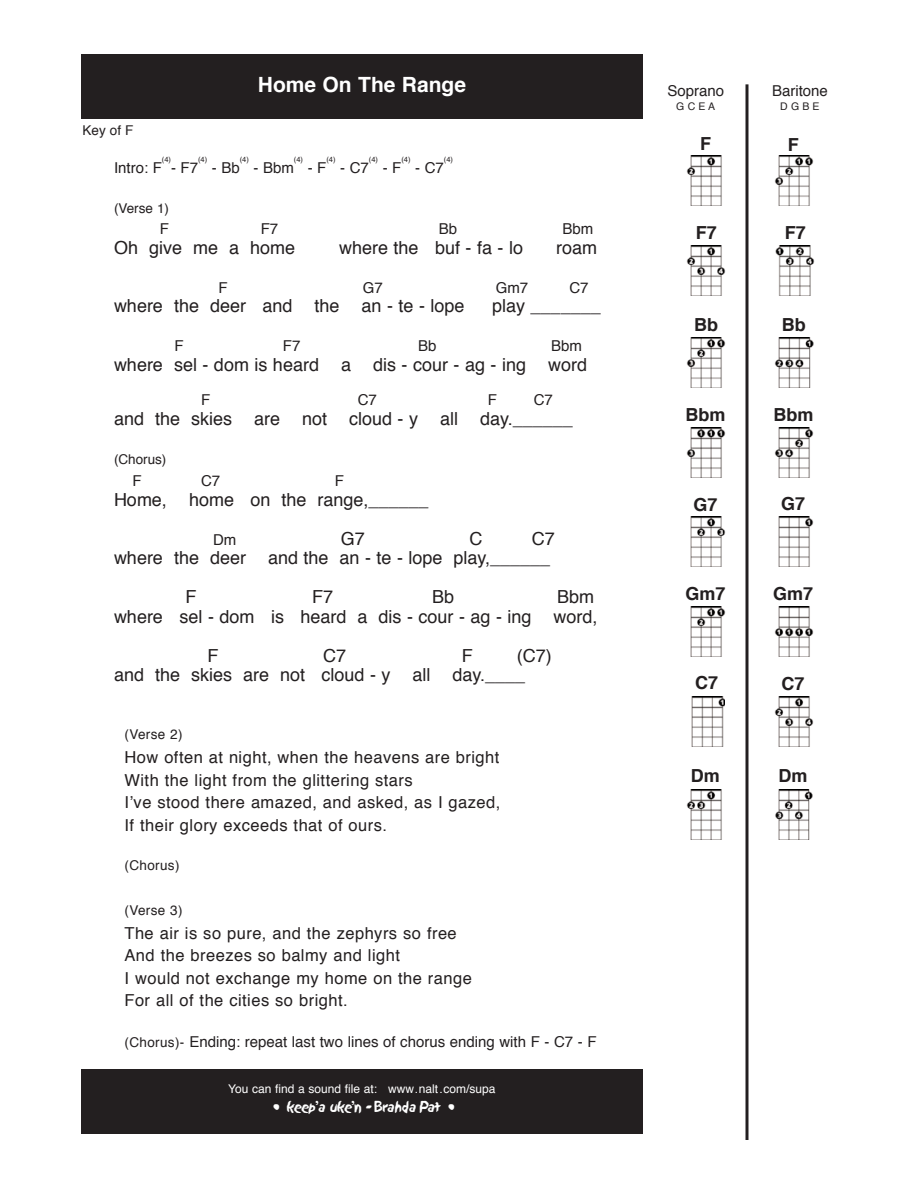
<style>
.page{position:relative;width:918px;height:1188px;background:#fff}
.page>*{position:absolute;margin:0;border:0;box-sizing:border-box;transform-origin:0 0}
.t1{font:700 21px "Helvetica";color:#fff}
.t2{font:18px/19.5px "Helvetica";color:#231f20;text-align:right}
.t3{font:700 18px "Helvetica";color:#231f20}
.t4{font:16.5px/22.5px "Helvetica";letter-spacing:.03em;color:#231f20}
.t5{font:15px "Helvetica";color:#231f20}
.t6{font:13.5px "Helvetica";color:#231f20}
.t7{font:13.5px "Sand";letter-spacing:-.135em;color:#fff}
.t8{font:12px "Helvetica";color:#fff}
.t9{font:10.5px "Helvetica";color:#231f20}
.t10{font:7.5px "Helvetica";color:#231f20}
.s1{font-size:13.5px}
</style>
<div class="page">
<hr style="left:746px;top:84px;width:2px;height:1056px;background:#231f20">
<div style="left:81px;top:54px;width:562px;height:64px;background:#231f20"></div>
<div style="left:81px;top:1070px;width:562px;height:64px;background:#231f20"></div>
<img style="left:687px;top:156px;width:35px;height:50px">
<img style="left:775px;top:156px;width:38px;height:50px">
<svg style="left:690px;top:656px;width:32px;height:1px"></svg>
<img style="left:690px;top:606px;width:35px;height:50px">
<svg style="left:774px;top:632px;width:36px;height:25px"></svg>
<img style="left:775px;top:606px;width:38px;height:50px">
<img style="left:690px;top:517px;width:35px;height:50px">
<img style="left:778px;top:517px;width:35px;height:50px">
<svg style="left:686px;top:452px;width:36px;height:26px"></svg>
<img style="left:687px;top:427px;width:38px;height:50px">
<svg style="left:778px;top:477px;width:32px;height:1px"></svg>
<img style="left:774px;top:427px;width:39px;height:50px">
<img style="left:687px;top:338px;width:39px;height:50px">
<img style="left:775px;top:338px;width:39px;height:50px">
<img style="left:687px;top:246px;width:39px;height:50px">
<img style="left:776px;top:246px;width:38px;height:50px">
<img style="left:691px;top:697px;width:34px;height:50px">
<img style="left:775px;top:697px;width:38px;height:50px">
<img style="left:687px;top:789px;width:35px;height:50px">
<svg style="left:778px;top:839px;width:32px;height:1px"></svg>
<img style="left:775px;top:789px;width:38px;height:50px">
<p class="t6" style="left:82px;top:125px;width:53px">Key of F</p>
<p class="t1" style="left:258px;top:76px;width:210px">Home On The Range</p>
<p class="t10" style="left:162px;top:157px;width:11px">(4)</p>
<p class="t10" style="left:198px;top:157px;width:11px">(4)</p>
<p class="t10" style="left:240px;top:157px;width:11px">(4)</p>
<p class="t10" style="left:294px;top:157px;width:11px">(4)</p>
<p class="t10" style="left:326px;top:157px;width:11px">(4)</p>
<p class="t10" style="left:369px;top:157px;width:11px">(4)</p>
<p class="t10" style="left:401px;top:157px;width:11px">(4)</p>
<p class="t10" style="left:444px;top:157px;width:11px">(4)</p>
<p class="t5" style="left:340px;top:161px;width:30px">- C7</p>
<p class="t5" style="left:415px;top:161px;width:30px">- C7</p>
<p class="t5" style="left:212px;top:161px;width:29px">- Bb</p>
<p class="t5" style="left:254px;top:161px;width:42px">- Bbm</p>
<p class="t5" style="left:114px;top:161px;width:49px">Intro: F</p>
<p class="t5" style="left:171px;top:161px;width:29px">- F7</p>
<p class="t5" style="left:308px;top:161px;width:20px">- F</p>
<p class="t5" style="left:383px;top:161px;width:20px">- F</p>
<p class="t6" style="left:114px;top:203px;width:57px">(Verse 1)</p>
<p class="t5" style="left:160px;top:223px;width:11px">F</p>
<p class="t5" style="left:261px;top:223px;width:19px">F7</p>
<p class="t5" style="left:439px;top:223px;width:20px">Bb</p>
<p class="t5" style="left:563px;top:223px;width:32px">Bbm</p>
<p class="t2" style="left:114px;top:239px;width:183px">Oh give me a home</p>
<p class="t2" style="left:339px;top:239px;width:186px">where the buf - fa - lo</p>
<p class="t2" style="left:556px;top:239px;width:42px">roam</p>
<p class="t5" style="left:219px;top:281px;width:11px">F</p>
<p class="t5" style="left:363px;top:281px;width:22px">G7</p>
<p class="t5" style="left:496px;top:281px;width:34px">Gm7</p>
<p class="t5" style="left:569px;top:281px;width:21px">C7</p>
<p class="t2" style="left:114px;top:298px;width:352px">where the deer and the an - te - lope</p>
<p class="t2" style="left:492px;top:298px;width:110px">play _______</p>
<p class="t5" style="left:175px;top:340px;width:11px">F</p>
<p class="t5" style="left:283px;top:340px;width:19px">F7</p>
<p class="t5" style="left:418px;top:340px;width:20px">Bb</p>
<p class="t5" style="left:551px;top:340px;width:32px">Bbm</p>
<p class="t2" style="left:114px;top:356px;width:475px">where sel - dom is heard a dis - cour - ag - ing word</p>
<p class="t5" style="left:201px;top:394px;width:11px">F</p>
<p class="t5" style="left:358px;top:394px;width:21px">C7</p>
<p class="t5" style="left:488px;top:394px;width:11px">F</p>
<p class="t5" style="left:534px;top:394px;width:21px">C7</p>
<p class="t2" style="left:114px;top:410px;width:460px">and the skies are not cloud - y all day.______</p>
<p class="t6" style="left:114px;top:453px;width:54px">(Chorus)</p>
<p class="t5" style="left:132px;top:475px;width:11px">F</p>
<p class="t5" style="left:201px;top:475px;width:21px">C7</p>
<p class="t5" style="left:335px;top:475px;width:11px">F</p>
<p class="t2" style="left:114px;top:491px;width:316px">Home, home on the range,______</p>
<p class="t5" style="left:213px;top:533px;width:25px">Dm</p>
<p class="t2" style="left:341px;top:530px;width:26px">G7</p>
<p class="t2" style="left:469px;top:530px;width:14px">C</p>
<p class="t2" style="left:114px;top:530px;width:442px">C7<br>where the deer and the an - te - lope play,______</p>
<p class="t2" style="left:186px;top:589px;width:12px">F</p>
<p class="t2" style="left:312px;top:589px;width:23px">F7</p>
<p class="t2" style="left:432px;top:589px;width:24px">Bb</p>
<p class="t2" style="left:114px;top:589px;width:485px">Bbm<br>where sel - dom is heard a dis - cour - ag - ing word,</p>
<p class="t2" style="left:208px;top:647px;width:12px">F</p>
<p class="t2" style="left:323px;top:647px;width:25px">C7</p>
<p class="t2" style="left:462px;top:647px;width:12px">F</p>
<p class="t2" style="left:114px;top:647px;width:439px;text-align:left;text-indent:403px">(C7) and the skies are not cloud - y all day.____</p>
<p class="t6" style="left:124px;top:729px;width:60px">(Verse 2)</p>
<p class="t4" style="left:124px;top:748px;width:377px">How often at night, when the heavens are bright With the light from the glittering stars<br>I’ve stood there amazed, and asked, as I gazed, If their glory exceeds that of ours.</p>
<p class="t6" style="left:124px;top:859px;width:57px">(Chorus)</p>
<p class="t6" style="left:124px;top:904px;width:60px">(Verse 3)</p>
<p class="t4" style="left:124px;top:923px;width:349px">The air is so pure, and the zephyrs so free And the breezes so balmy and light<br>I would not exchange my home on the range For all of the cities so bright.</p>
<p class="t5" style="left:124px;top:1035px;width:474px"><span class="s1">(Chorus)-</span> Ending: repeat last two lines of chorus ending with F - C7 - F</p>
<p class="t8" style="left:228px;top:1083px;width:269px">You can find a sound file at: www.nalt.com/supa</p>
<p class="t7" style="left:273px;top:1099px;width:185px">• keep’a uke’n - Brahda Pat •</p>
<p class="t5" style="left:667px;top:84px;width:58px">Soprano</p>
<p class="t9" style="left:676px;top:102px;width:40px">G C E A</p>
<p class="t5" style="left:772px;top:84px;width:57px">Baritone</p>
<p class="t9" style="left:780px;top:102px;width:41px">D G B E</p>
<p class="t3" style="left:700px;top:137px;width:12px">F</p>
<p class="t3" style="left:788px;top:137px;width:12px">F</p>
<p class="t3" style="left:696px;top:225px;width:23px">F7</p>
<p class="t3" style="left:785px;top:225px;width:23px">F7</p>
<p class="t3" style="left:694px;top:317px;width:25px">Bb</p>
<p class="t3" style="left:782px;top:317px;width:25px">Bb</p>
<p class="t3" style="left:686px;top:407px;width:41px">Bbm</p>
<p class="t3" style="left:773px;top:407px;width:41px">Bbm</p>
<p class="t3" style="left:694px;top:497px;width:26px">G7</p>
<p class="t3" style="left:781px;top:497px;width:26px">G7</p>
<p class="t3" style="left:686px;top:586px;width:42px">Gm7</p>
<p class="t3" style="left:773px;top:586px;width:42px">Gm7</p>
<p class="t3" style="left:695px;top:675px;width:24px">C7</p>
<p class="t3" style="left:781px;top:676px;width:24px">C7</p>
<p class="t3" style="left:691px;top:768px;width:30px">Dm</p>
<p class="t3" style="left:778px;top:768px;width:30px">Dm</p>
</div>
